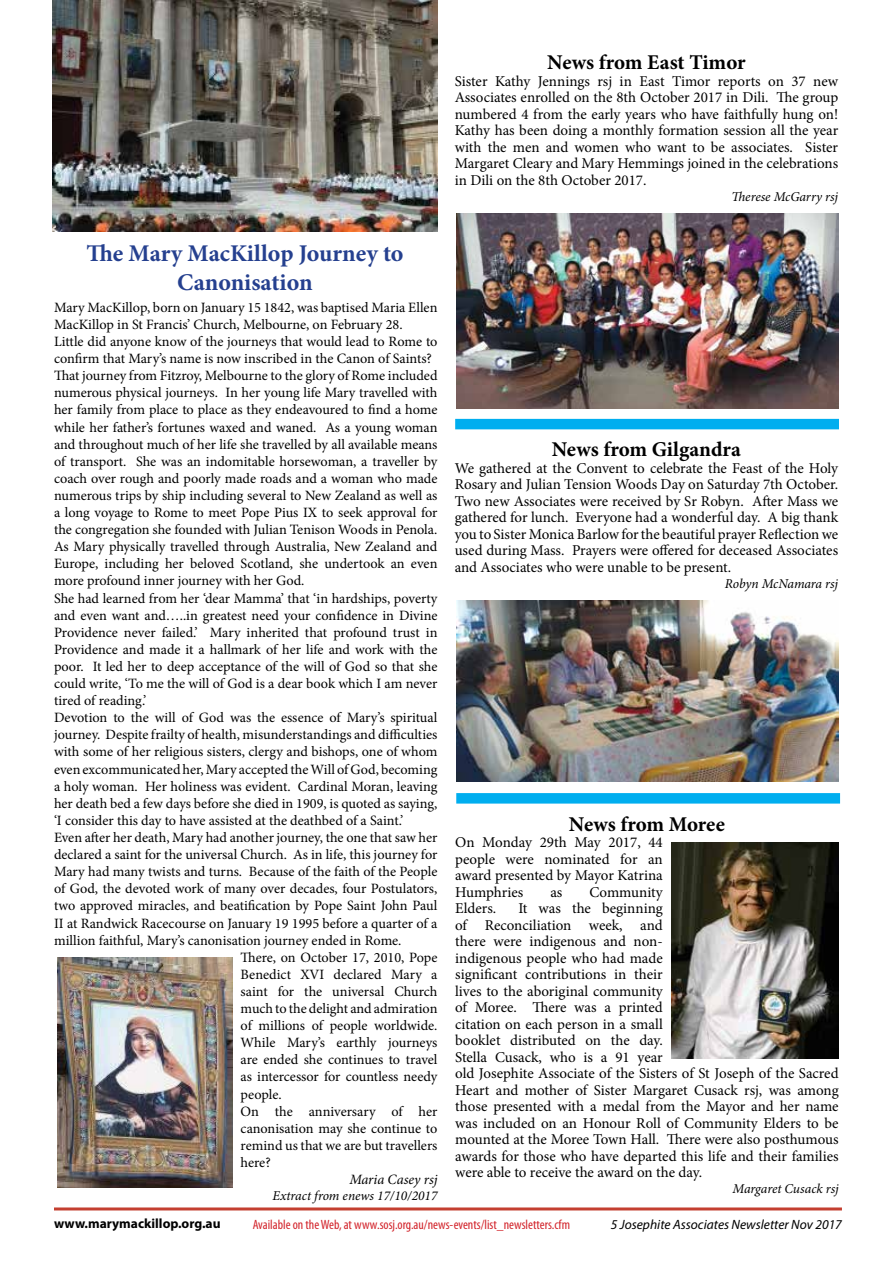
<style>
.page{position:relative;width:893px;height:1263px;background:#fff}
.page>*{position:absolute;margin:0;border:0;box-sizing:border-box;transform-origin:0 0}
.t1{font:700 24px/28.8px "Minion Pro";color:#25408f;text-align:center}
.t2{font:700 21px "Minion Pro";letter-spacing:-.005em;color:#000}
.t3{font:15px/16.5px "Minion Pro";letter-spacing:-.005em;color:#000;text-align:justify}
.t4{font:14.25px "Minion Pro";letter-spacing:-.005em;color:#000}
.t5{font:italic 14.25px "Minion Pro";color:#000}
.t6{font:italic 13.5px "Minion Pro";letter-spacing:-.005em;color:#000}
.t7{font:condensed 13.5px "Myriad Pro";color:#d2232a}
.t8{font:italic 13.5px "Myriad Pro";color:#000}
.t9{font:700 13.5px "Myriad Pro";color:#000}
</style>
<div class="page">
<hr style="left:54px;top:1207px;width:788px;height:3px;background:#c43f30">
<div style="left:455px;top:419px;width:384px;height:10px;background:#00aeef"></div>
<img style="left:53px;top:0;width:384px;height:232px">
<img style="left:456px;top:213px;width:383px;height:196px">
<img style="left:456px;top:601px;width:383px;height:180px">
<div style="left:456px;top:793px;width:384px;height:10px;background:#00aeef"></div>
<img style="left:671px;top:842px;width:167px;height:216px">
<img style="left:58px;top:958px;width:174px;height:229px">
<h1 class="t1" style="left:86px;top:238px;width:319px">The Mary MacKillop Journey to<br>Canonisation</h1>
<p class="t4" style="left:54px;top:298px;width:385px">Mary MacKillop, born on January 15 1842, was baptised Maria Ellen</p>
<p class="t4" style="left:54px;top:315px;width:350px">MacKillop in St Francis’ Church, Melbourne, on February 28.</p>
<p class="t4" style="left:54px;top:332px;width:385px">Little did anyone know of the journeys that would lead to Rome to</p>
<p class="t4" style="left:54px;top:349px;width:380px">confirm that Mary’s name is now inscribed in the Canon of Saints?</p>
<p class="t4" style="left:54px;top:366px;width:385px">That journey from Fitzroy, Melbourne to the glory of Rome included</p>
<p class="t4" style="left:54px;top:383px;width:385px">numerous physical journeys. In her young life Mary travelled with</p>
<p class="t4" style="left:54px;top:400px;width:385px">her family from place to place as they endeavoured to find a home</p>
<p class="t4" style="left:54px;top:417px;width:385px">while her father’s fortunes waxed and waned. As a young woman</p>
<p class="t4" style="left:54px;top:435px;width:385px">and throughout much of her life she travelled by all available means</p>
<p class="t4" style="left:54px;top:452px;width:385px">of transport. She was an indomitable horsewoman, a traveller by</p>
<p class="t4" style="left:54px;top:469px;width:385px">coach over rough and poorly made roads and a woman who made</p>
<p class="t4" style="left:54px;top:486px;width:385px">numerous trips by ship including several to New Zealand as well as</p>
<p class="t4" style="left:54px;top:503px;width:385px">a long voyage to Rome to meet Pope Pius IX to seek approval for</p>
<p class="t4" style="left:54px;top:520px;width:385px">the congregation she founded with Julian Tenison Woods in Penola.</p>
<p class="t4" style="left:54px;top:537px;width:385px">As Mary physically travelled through Australia, New Zealand and</p>
<p class="t4" style="left:54px;top:554px;width:385px">Europe, including her beloved Scotland, she undertook an even</p>
<p class="t4" style="left:54px;top:571px;width:252px">more profound inner journey with her God.</p>
<p class="t4" style="left:54px;top:588px;width:385px">She had learned from her ‘dear Mamma’ that ‘in hardships, poverty</p>
<p class="t4" style="left:54px;top:606px;width:385px">and even want and…..in greatest need your confidence in Divine</p>
<p class="t4" style="left:54px;top:623px;width:385px">Providence never failed.’ Mary inherited that profound trust in</p>
<p class="t4" style="left:54px;top:640px;width:385px">Providence and made it a hallmark of her life and work with the</p>
<p class="t4" style="left:54px;top:657px;width:385px">poor. It led her to deep acceptance of the will of God so that she</p>
<p class="t4" style="left:54px;top:674px;width:385px">could write, ‘To me the will of God is a dear book which I am never</p>
<p class="t4" style="left:54px;top:691px;width:94px">tired of reading.’</p>
<p class="t4" style="left:54px;top:708px;width:385px">Devotion to the will of God was the essence of Mary’s spiritual</p>
<p class="t4" style="left:54px;top:725px;width:385px">journey. Despite frailty of health, misunderstandings and difficulties</p>
<p class="t4" style="left:54px;top:742px;width:385px">with some of her religious sisters, clergy and bishops, one of whom</p>
<p class="t4" style="left:54px;top:759px;width:385px">even excommunicated her, Mary accepted the Will of God, becoming</p>
<p class="t4" style="left:54px;top:777px;width:385px">a holy woman. Her holiness was evident. Cardinal Moran, leaving</p>
<p class="t4" style="left:54px;top:794px;width:385px">her death bed a few days before she died in 1909, is quoted as saying,</p>
<p class="t4" style="left:54px;top:811px;width:351px">‘I consider this day to have assisted at the deathbed of a Saint.’</p>
<p class="t4" style="left:54px;top:828px;width:385px">Even after her death, Mary had another journey, the one that saw her</p>
<p class="t4" style="left:54px;top:845px;width:385px">declared a saint for the universal Church. As in life, this journey for</p>
<p class="t4" style="left:54px;top:862px;width:385px">Mary had many twists and turns. Because of the faith of the People</p>
<p class="t4" style="left:54px;top:879px;width:385px">of God, the devoted work of many over decades, four Postulators,</p>
<p class="t4" style="left:54px;top:896px;width:385px">two approved miracles, and beatification by Pope Saint John Paul</p>
<p class="t4" style="left:54px;top:913px;width:385px">II at Randwick Racecourse on January 19 1995 before a quarter of a</p>
<p class="t4" style="left:54px;top:930px;width:349px">million faithful, Mary’s canonisation journey ended in Rome.</p>
<p class="t4" style="left:241px;top:948px;width:198px">There, on October 17, 2010, Pope</p>
<p class="t4" style="left:241px;top:965px;width:198px">Benedict XVI declared Mary a</p>
<p class="t4" style="left:241px;top:982px;width:198px">saint for the universal Church</p>
<p class="t4" style="left:241px;top:999px;width:198px">much to the delight and admiration</p>
<p class="t4" style="left:241px;top:1016px;width:198px">of millions of people worldwide.</p>
<p class="t4" style="left:241px;top:1033px;width:198px">While Mary’s earthly journeys</p>
<p class="t4" style="left:241px;top:1050px;width:198px">are ended she continues to travel</p>
<p class="t4" style="left:241px;top:1067px;width:198px">as intercessor for countless needy</p>
<p class="t4" style="left:241px;top:1084px;width:43px">people.</p>
<p class="t4" style="left:241px;top:1101px;width:198px">On the anniversary of her</p>
<p class="t4" style="left:241px;top:1119px;width:198px">canonisation may she continue to</p>
<p class="t4" style="left:241px;top:1136px;width:198px">remind us that we are but travellers</p>
<p class="t4" style="left:241px;top:1153px;width:32px">here?</p>
<p class="t5" style="left:349px;top:1170px;width:90px">Maria Casey rsj</p>
<p class="t6" style="left:272px;top:1187px;width:167px">Extract from enews 17/10/2017</p>
<h2 class="t2" style="left:547px;top:48px;width:200px">News from East Timor</h2>
<p class="t3" style="left:455px;top:73px;width:385px">Sister Kathy Jennings rsj in East Timor reports on 37 new Associates enrolled on the 8th October 2017 in Dili. The group numbered 4 from the early years who have faithfully hung on!<br>Kathy has been doing a monthly formation session all the year with the men and women who want to be associates. Sister Margaret Cleary and Mary Hemmings joined in the celebrations in Dili on the 8th October 2017.</p>
<p class="t6" style="left:731px;top:187px;width:108px">Therese McGarry rsj</p>
<h2 class="t2" style="left:552px;top:435px;width:191px">News from Gilgandra</h2>
<p class="t3" style="left:455px;top:460px;width:385px">We gathered at the Convent to celebrate the Feast of the Holy Rosary and Julian Tension Woods Day on Saturday 7th October.<br>Two new Associates were received by Sr Robyn. After Mass we gathered for lunch. Everyone had a wonderful day. A big thank you to Sister Monica Barlow for the beautiful prayer Reflection we used during Mass. Prayers were offered for deceased Associates and Associates who were unable to be present.</p>
<p class="t6" style="left:725px;top:575px;width:115px">Robyn McNamara rsj</p>
<h2 class="t2" style="left:569px;top:809px;width:157px">News from Moree</h2>
<p class="t3" style="left:455px;top:834px;width:209px">On Monday 29th May 2017, 44 people were nominated for an award presented by Mayor Katrina Humphries</p>
<p class="t3" style="left:550px;top:883px;width:14px">as</p>
<p class="t3" style="left:589px;top:883px;width:75px">Community</p>
<p class="t3" style="left:455px;top:900px;width:385px;text-align:left;text-indent:63px">It was the beginning<br>of Reconciliation week, and<br>there were indigenous and non-<br>indigenous people who had made<br>significant contributions in their<br>lives to the aboriginal community<br>of Moree. There was a printed<br>citation on each person in a small<br>booklet distributed on the day.<br>Stella Cusack, who is a 91 year<br>old Josephite Associate of the Sisters of St Joseph of the Sacred Heart and mother of Sister Margaret Cusack rsj, was among those presented with a medal from the Mayor and her name was included on an Honour Roll of Community Elders to be mounted at the Moree Town Hall. There were also posthumous awards for those who have departed this life and their families were able to receive the award on the day.</p>
<p class="t6" style="left:733px;top:1180px;width:108px">Margaret Cusack rsj</p>
<p class="t3" style="left:455px;top:900px;width:43px">Elders.</p>
<p class="t9" style="left:54px;top:1215px;width:168px">www.marymackillop.org.au</p>
<p class="t7" style="left:253px;top:1216px;width:319px">Available on the Web, at www.sosj.org.au/news-events/list_newsletters.cfm</p>
<p class="t8" style="left:611px;top:1216px;width:233px">5 Josephite Associates Newsletter Nov 2017</p>
</div>
